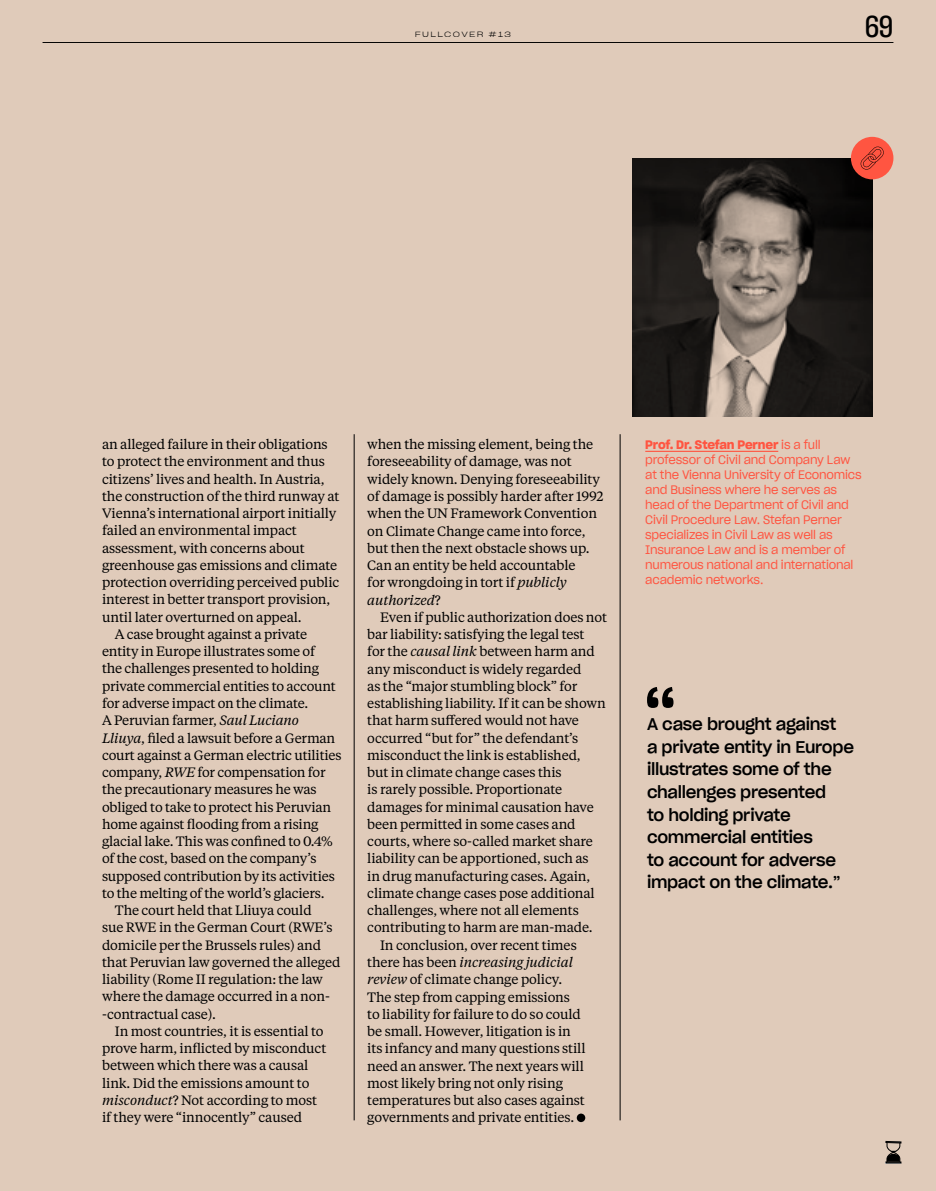
<style>
.page{position:relative;width:936px;height:1191px;background:#fff}
.page>*{position:absolute;margin:0;border:0;box-sizing:border-box;transform-origin:0 0}
.t1{font:30px "Sharp Grotesk Medium 15";color:#000}
.t2{font:16.5px/22.5px "Sharp Grotesk Medium 20";letter-spacing:-.015em;color:#000}
.t3{font:13.5px/17.2px "Tiempos Text";letter-spacing:-.01em;color:#000}
.t4{font:italic 13.5px "Tiempos Text";letter-spacing:-.01em;color:#000}
.t5{font:12px/15px "Sharp Grotesk Book 19";letter-spacing:-.015em;color:#ff5541}
.t6{font:12px "Sharp Grotesk Sm Bold 20";letter-spacing:-.015em;color:#ff5541}
.t7{font:7.5px "Sharp Grotesk Light 25";letter-spacing:.185em;color:#000}
.s1{font-style:italic}
.s2{font-style:normal}
.s3{font-family:"Sharp Grotesk Book 19"}
</style>
<div class="page">
<div style="left:0;top:0;width:935px;height:1191px;background:#e0cbba"></div>
<div style="left:576px;top:1113px;width:9px;height:9px;background:#000;border-radius:50%"></div>
<hr style="left:645px;top:451px;width:133px;height:1px;background:#ff5541">
<hr style="left:354px;top:434px;width:1px;height:686px;background:#000">
<hr style="left:619px;top:434px;width:1px;height:686px;background:#000">
<img style="left:632px;top:158px;width:240px;height:259px">
<svg style="left:647px;top:687px;width:26px;height:21px"></svg>
<div style="left:850px;top:137px;width:43px;height:42px;background:#ff5541;border-radius:50%"></div>
<svg style="left:860px;top:146px;width:24px;height:24px"></svg>
<hr style="left:43px;top:42px;width:850px;height:1px;background:#000">
<svg style="left:885px;top:1140px;width:16px;height:23px"></svg>
<p class="t7" style="left:414px;top:28px;width:98px">FULLCOVER #13</p>
<h1 class="t1" style="left:864px;top:5px;width:30px">69</h1>
<p class="t3" style="left:102px;top:435px;width:227px">an alleged failure in their obligations</p>
<p class="t3" style="left:102px;top:452px;width:224px">to protect the environment and thus</p>
<p class="t3" style="left:102px;top:469px;width:224px">citizens’ lives and health. In Austria,</p>
<p class="t3" style="left:102px;top:487px;width:239px">the construction of the third runway at</p>
<p class="t3" style="left:102px;top:504px;width:236px">Vienna’s international airport initially</p>
<p class="t3" style="left:102px;top:521px;width:196px">failed an environmental impact</p>
<p class="t3" style="left:102px;top:538px;width:204px">assessment, with concerns about</p>
<p class="t3" style="left:102px;top:556px;width:237px">greenhouse gas emissions and climate</p>
<p class="t3" style="left:102px;top:573px;width:239px">protection overriding perceived public</p>
<p class="t3" style="left:102px;top:590px;width:230px">interest in better transport provision,</p>
<p class="t3" style="left:102px;top:607px;width:201px">until later overturned on appeal.</p>
<p class="t3" style="left:115px;top:625px;width:194px">A case brought against a private</p>
<p class="t3" style="left:102px;top:642px;width:214px">entity in Europe illustrates some of</p>
<p class="t3" style="left:102px;top:659px;width:218px">the challenges presented to holding</p>
<p class="t3" style="left:102px;top:676px;width:235px">private commercial entities to account</p>
<p class="t3" style="left:102px;top:694px;width:208px">for adverse impact on the climate.</p>
<p class="t3" style="left:102px;top:711px;width:198px">A Peruvian farmer, <span class="s1">Saul Luciano</span></p>
<p class="t3" style="left:102px;top:728px;width:235px"><span class="s1">Lliuya</span>, filed a lawsuit before a German</p>
<p class="t3" style="left:102px;top:745px;width:241px">court against a German electric utilities</p>
<p class="t3" style="left:102px;top:763px;width:225px">company, <span class="s1">RWE</span> for compensation for</p>
<p class="t3" style="left:102px;top:780px;width:216px">the precautionary measures he was</p>
<p class="t3" style="left:102px;top:797px;width:231px">obliged to take to protect his Peruvian</p>
<p class="t3" style="left:102px;top:814px;width:218px">home against flooding from a rising</p>
<p class="t3" style="left:102px;top:832px;width:232px">glacial lake. This was confined to 0.4%</p>
<p class="t3" style="left:102px;top:849px;width:216px">of the cost, based on the company’s</p>
<p class="t3" style="left:102px;top:866px;width:234px">supposed contribution by its activities</p>
<p class="t3" style="left:102px;top:884px;width:224px">to the melting of the world’s glaciers.</p>
<p class="t3" style="left:115px;top:901px;width:198px">The court held that Lliuya could</p>
<p class="t3" style="left:102px;top:918px;width:232px">sue RWE in the German Court (RWE’s</p>
<p class="t3" style="left:102px;top:935px;width:220px">domicile per the Brussels rules) and</p>
<p class="t3" style="left:102px;top:953px;width:240px">that Peruvian law governed the alleged</p>
<p class="t3" style="left:102px;top:970px;width:222px">liability (Rome II regulation: the law</p>
<p class="t3" style="left:102px;top:987px;width:228px">where the damage occurred in a non-</p>
<p class="t3" style="left:102px;top:1004px;width:115px">‑contractual case).</p>
<p class="t3" style="left:115px;top:1022px;width:210px">In most countries, it is essential to</p>
<p class="t3" style="left:102px;top:1039px;width:226px">prove harm, inflicted by misconduct</p>
<p class="t3" style="left:102px;top:1056px;width:208px">between which there was a causal</p>
<p class="t3" style="left:102px;top:1073px;width:209px">link. Did the emissions amount to</p>
<p class="t3" style="left:102px;top:1091px;width:216px"><span class="s1">misconduct</span>? Not according to most</p>
<p class="t3" style="left:102px;top:1108px;width:201px">if they were “innocently” caused</p>
<p class="t3" style="left:367px;top:435px;width:238px">when the missing element, being the foreseeability of damage, was not widely known. Denying foreseeability of damage is possibly harder after 1992 when the UN Framework Convention on Climate Change came into force, but then the next obstacle shows up.<br>Can an entity be held accountable<br>for wrongdoing in tort if <span class="s1">publicly authorized</span>?</p>
<p class="t3" style="left:380px;top:608px;width:228px">Even if public authorization does not</p>
<p class="t3" style="left:367px;top:625px;width:219px">bar liability: satisfying the legal test</p>
<p class="t3" style="left:367px;top:642px;width:229px">for the <span class="s1">causal link</span> between harm and</p>
<p class="t3" style="left:367px;top:659px;width:215px">any misconduct is widely regarded</p>
<p class="t3" style="left:367px;top:677px;width:211px">as the “major stumbling block” for</p>
<p class="t3" style="left:367px;top:694px;width:240px">establishing liability. If it can be shown</p>
<p class="t3" style="left:367px;top:711px;width:213px">that harm suffered would not have</p>
<p class="t3" style="left:367px;top:728px;width:212px">occurred “but for” the defendant’s</p>
<p class="t3" style="left:367px;top:746px;width:215px">misconduct the link is established,</p>
<p class="t3" style="left:367px;top:763px;width:196px">but in climate change cases this</p>
<p class="t3" style="left:367px;top:780px;width:196px">is rarely possible. Proportionate</p>
<p class="t3" style="left:367px;top:797px;width:228px">damages for minimal causation have</p>
<p class="t3" style="left:367px;top:815px;width:210px">been permitted in some cases and</p>
<p class="t3" style="left:367px;top:832px;width:227px">courts, where so‑called market share</p>
<p class="t3" style="left:367px;top:849px;width:223px">liability can be apportioned, such as</p>
<p class="t3" style="left:367px;top:866px;width:224px">in drug manufacturing cases. Again,</p>
<p class="t3" style="left:367px;top:884px;width:229px">climate change cases pose additional</p>
<p class="t3" style="left:367px;top:901px;width:213px">challenges, where not all elements</p>
<p class="t3" style="left:367px;top:918px;width:227px">contributing to harm are man‑made.</p>
<p class="t3" style="left:380px;top:935px;width:198px">In conclusion, over recent times</p>
<p class="t4" style="left:367px;top:953px;width:207px"><span class="s2">there has been</span> increasing judicial</p>
<p class="t3" style="left:367px;top:970px;width:196px"><span class="s1">review</span> of climate change policy.</p>
<p class="t3" style="left:367px;top:987px;width:204px">The step from capping emissions</p>
<p class="t3" style="left:367px;top:1004px;width:215px">to liability for failure to do so could</p>
<p class="t3" style="left:367px;top:1022px;width:205px">be small. However, litigation is in</p>
<p class="t3" style="left:367px;top:1039px;width:220px">its infancy and many questions still</p>
<p class="t3" style="left:367px;top:1056px;width:218px">need an answer. The next years will</p>
<p class="t3" style="left:367px;top:1073px;width:197px">most likely bring not only rising</p>
<p class="t3" style="left:367px;top:1091px;width:219px">temperatures but also cases against</p>
<p class="t3" style="left:367px;top:1108px;width:208px">governments and private entities.</p>
<p class="t6" style="left:645px;top:435px;width:177px">Prof. Dr. Stefan Perner <span class="s3">is a full</span></p>
<p class="t5" style="left:645px;top:452px;width:218px">professor of Civil and Company Law at the Vienna University of Economics and Business where he serves as head of the Department of Civil and<br>Civil Procedure Law. Stefan Perner specializes in Civil Law as well as<br>Insurance Law and is a member of numerous national and international academic networks.</p>
<p class="t2" style="left:647px;top:712px;width:208px">A case brought against<br>a private entity in Europe illustrates some of the challenges presented<br>to holding private commercial entities<br>to account for adverse impact on the climate.”</p>
</div>
